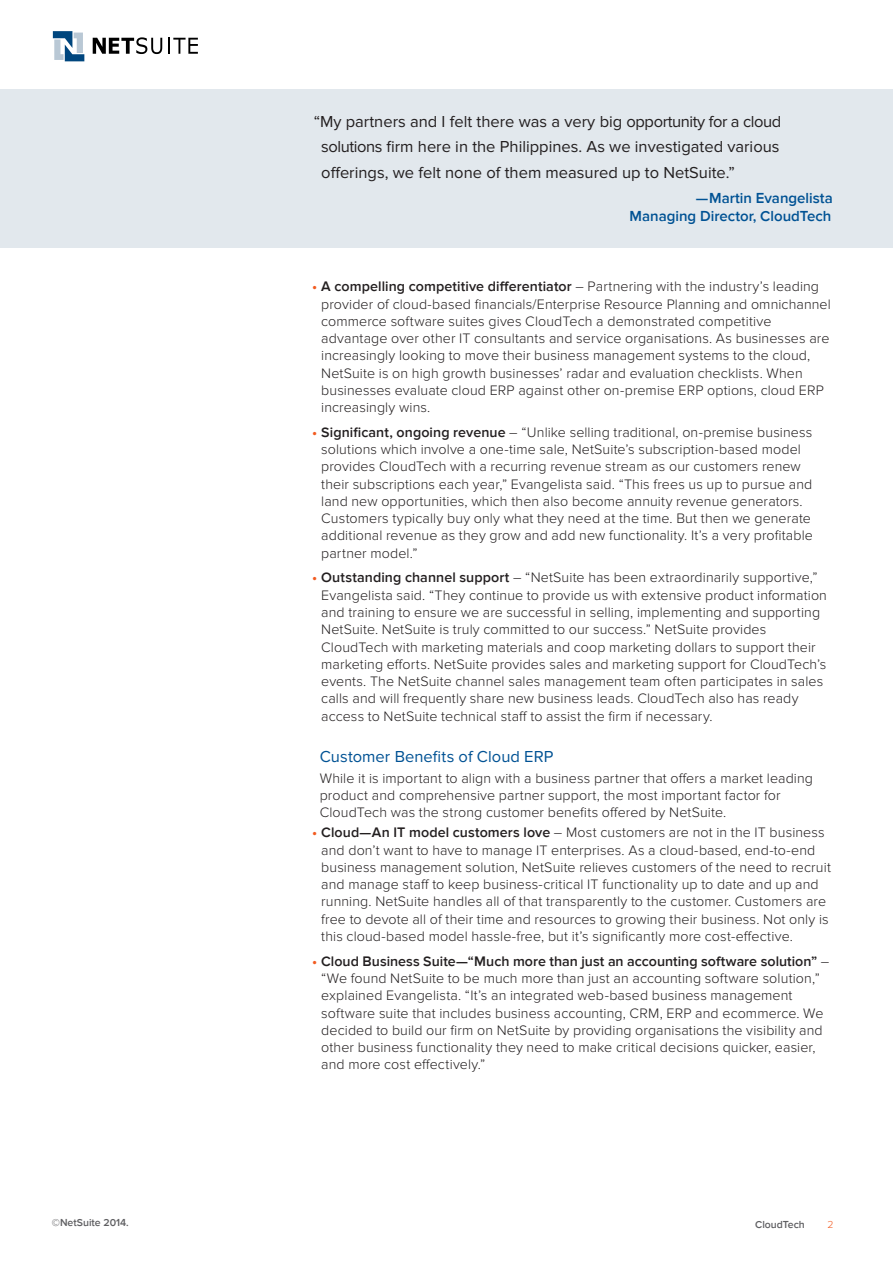
<style>
.page{position:relative;width:893px;height:1263px;background:#fff}
.page>*{position:absolute;margin:0;border:0;box-sizing:border-box;transform-origin:0 0}
.t1{font:16.5px/25.5px "Proxima Nova";color:#231f20;text-align:justify}
.t2{font:16.5px "Proxima Nova";letter-spacing:.005em;color:#005294}
.t3{font:600 15px/18px "Proxima Nova";color:#005294;text-align:right}
.t4{font:300 14.25px/17.2px "Proxima Nova";letter-spacing:.005em;color:#231f20}
.t5{font:600 10.5px "Proxima Nova";color:#5f5f62}
.t6{font:300 10.5px "Proxima Nova";color:#f25b21}
.s1{font-weight:600;color:#f25b21}
.s2{font-weight:600}
</style>
<div class="page">
<svg style="left:53px;top:31px;width:31px;height:30px"></svg>
<svg style="left:93px;top:37px;width:69px;height:17px"></svg>
<svg style="left:168px;top:38px;width:30px;height:16px"></svg>
<div style="left:0;top:89px;width:893px;height:158px;background:#e2e8ed"></div>
<p class="t1" style="left:321px;top:109px;width:462px;text-indent:-8px">“My partners and I felt there was a very big opportunity for a cloud solutions firm here in the Philippines. As we investigated various offerings, we felt none of them measured up to NetSuite.”</p>
<p class="t3" style="left:630px;top:189px;width:205px">— Martin Evangelista<br>Managing Director, CloudTech</p>
<p class="t4" style="left:321px;top:278px;width:511px;text-indent:-9px"><span class="s1">•</span> <span class="s2">A compelling competitive differentiator</span> – Partnering with the industry’s leading provider of cloud-based financials/Enterprise Resource Planning and omnichannel commerce software suites gives CloudTech a demonstrated competitive advantage over other IT consultants and service organisations. As businesses are increasingly looking to move their business management systems to the cloud, NetSuite is on high growth businesses’ radar and evaluation checklists. When businesses evaluate cloud ERP against other on-premise ERP options, cloud ERP increasingly wins.</p>
<p class="t4" style="left:321px;top:424px;width:493px;text-indent:-9px"><span class="s1">•</span> <span class="s2">Significant, ongoing revenue</span> – “Unlike selling traditional, on-premise business solutions which involve a one-time sale, NetSuite’s subscription-based model provides CloudTech with a recurring revenue stream as our customers renew their subscriptions each year,” Evangelista said. “This frees us up to pursue and land new opportunities, which then also become annuity revenue generators.<br>Customers typically buy only what they need at the time. But then we generate additional revenue as they grow and add new functionality. It’s a very profitable partner model.”</p>
<p class="t4" style="left:321px;top:569px;width:507px;text-indent:-9px"><span class="s1">•</span> <span class="s2">Outstanding channel support</span> – “NetSuite has been extraordinarily supportive,” Evangelista said. “They continue to provide us with extensive product information and training to ensure we are successful in selling, implementing and supporting NetSuite. NetSuite is truly committed to our success.” NetSuite provides CloudTech with marketing materials and coop marketing dollars to support their marketing efforts. NetSuite provides sales and marketing support for CloudTech’s events. The NetSuite channel sales management team often participates in sales calls and will frequently share new business leads. CloudTech also has ready access to NetSuite technical staff to assist the firm if necessary.</p>
<p class="t2" style="left:320px;top:747px;width:235px">Customer Benefits of Cloud ERP</p>
<p class="t4" style="left:320px;top:769px;width:495px">While it is important to align with a business partner that offers a market leading product and comprehensive partner support, the most important factor for<br>CloudTech was the strong customer benefits offered by NetSuite.</p>
<p class="t4" style="left:321px;top:824px;width:511px;text-indent:-9px"><span class="s1">•</span> <span class="s2">Cloud—An IT model customers love</span> – Most customers are not in the IT business and don’t want to have to manage IT enterprises. As a cloud-based, end-to-end business management solution, NetSuite relieves customers of the need to recruit and manage staff to keep business-critical IT functionality up to date and up and running. NetSuite handles all of that transparently to the customer. Customers are free to devote all of their time and resources to growing their business. Not only is this cloud-based model hassle-free, but it’s significantly more cost-effective.</p>
<p class="t4" style="left:321px;top:952px;width:510px;text-indent:-9px"><span class="s1">•</span> <span class="s2">Cloud Business Suite—“Much more than just an accounting software solution”</span> – “We found NetSuite to be much more than just an accounting software solution,” explained Evangelista. “It’s an integrated web-based business management software suite that includes business accounting, CRM, ERP and ecommerce. We decided to build our firm on NetSuite by providing organisations the visibility and other business functionality they need to make critical decisions quicker, easier, and more cost effectively.”</p>
<p class="t5" style="left:52px;top:1217px;width:78px">©NetSuite 2014.</p>
<p class="t5" style="left:755px;top:1218px;width:51px">CloudTech</p>
<p class="t6" style="left:827px;top:1218px;width:8px">2</p>
</div>
